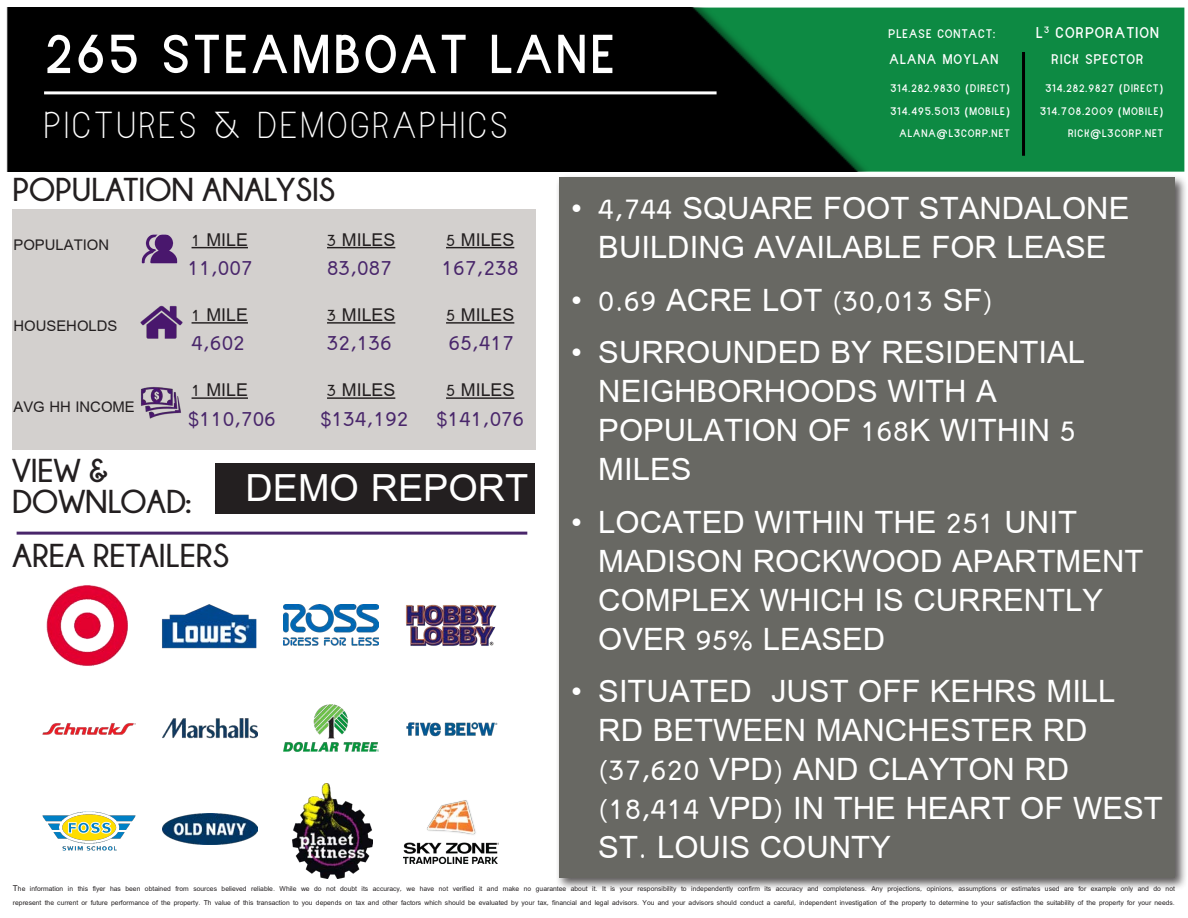
<style>
.page{position:relative;width:1188px;height:918px;background:#fff}
.page>*{position:absolute;margin:0;border:0;box-sizing:border-box;transform-origin:0 0}
.t1{font:52.5px "Narrenschiff";letter-spacing:.08em;color:#fff}
.t2{font:42px "Miriam";color:#fff}
.t3{font:300 36px "Narrenschiff";letter-spacing:.1em;color:#fff}
.t4{font:34.5px/39px "Miriam";color:#fff}
.t5{font:700 33px "Champagne&Limousines";color:#231f20}
.t6{font:24.75px "Miriam";color:#49266b}
.t7{font:19.8px "Miriam";color:#231f20}
.t8{font:16.5px "Miriam";color:#231f20}
.t9{font:15px "Narrenschiff";letter-spacing:.1em;color:#fff}
.t10{font:13.5px "Narrenschiff";letter-spacing:.1em;color:#fff}
.t11{font:12px "Narrenschiff";letter-spacing:.1em;color:#fff}
.t12{font:10.5px "Narrenschiff";letter-spacing:.1em;color:#fff}
.t13{font:7.5px/13.5px "Miriam";color:#231f20}
.s1{font-size:9px}
</style>
<div class="page">
<div style="left:688px;top:9px;width:495px;height:161px;background:#0d8a43"></div>
<div style="left:686px;top:8px;width:498px;height:164px;border:3px solid #0d8a43"></div>
<img style="left:6px;top:8px;width:870px;height:164px">
<hr style="left:44px;top:91px;width:673px;height:3px;background:#fff">
<div style="left:556px;top:174px;width:631px;height:717px;background:#231f20;opacity:.75"></div>
<div style="left:559px;top:178px;width:616px;height:700px;background:#686863"></div>
<div style="left:12px;top:209px;width:524px;height:241px;background:#d3d0ce"></div>
<hr style="left:192px;top:247px;width:56px;height:1px;background:#231f20">
<hr style="left:327px;top:247px;width:68px;height:1px;background:#231f20">
<hr style="left:446px;top:247px;width:68px;height:1px;background:#231f20">
<hr style="left:192px;top:322px;width:56px;height:2px;background:#231f20">
<hr style="left:327px;top:322px;width:68px;height:2px;background:#231f20">
<hr style="left:446px;top:322px;width:68px;height:2px;background:#231f20">
<hr style="left:192px;top:397px;width:56px;height:2px;background:#231f20">
<hr style="left:327px;top:397px;width:68px;height:2px;background:#231f20">
<hr style="left:446px;top:397px;width:68px;height:2px;background:#231f20">
<img style="left:140px;top:305px;width:43px;height:34px">
<img style="left:141px;top:387px;width:40px;height:32px">
<img style="left:141px;top:234px;width:37px;height:30px">
<hr style="left:1022px;top:52px;width:3px;height:104px;background:#000">
<hr style="left:17px;top:532px;width:510px;height:3px;background:#49266b">
<div style="left:215px;top:463px;width:320px;height:51px;background:#231f20"></div>
<img style="left:46px;top:585px;width:82px;height:81px">
<img style="left:42px;top:723px;width:94px;height:12px">
<img style="left:42px;top:811px;width:94px;height:40px">
<img style="left:162px;top:604px;width:94px;height:44px">
<img style="left:162px;top:718px;width:95px;height:21px">
<img style="left:162px;top:814px;width:95px;height:31px">
<img style="left:284px;top:605px;width:95px;height:41px">
<img style="left:406px;top:604px;width:91px;height:42px">
<img style="left:293px;top:784px;width:79px;height:95px">
<img style="left:284px;top:705px;width:95px;height:47px">
<img style="left:406px;top:722px;width:92px;height:15px">
<img style="left:403px;top:800px;width:95px;height:64px">
<p class="t1" style="left:45px;top:23px;width:571px">265 STEAMBOAT LANE</p>
<p class="t3" style="left:44px;top:103px;width:465px">PICTURES &amp; DEMOGRAPHICS</p>
<p class="t11" style="left:889px;top:26px;width:108px">PLEASE CONTACT:</p>
<p class="t9" style="left:1036px;top:24px;width:124px">L<sup>3</sup> CORPORATION</p>
<p class="t10" style="left:890px;top:51px;width:110px">ALANA MOYLAN</p>
<p class="t12" style="left:891px;top:82px;width:121px">314.282.9830 (DIRECT)</p>
<p class="t12" style="left:891px;top:105px;width:121px">314.495.5013 (MOBILE)</p>
<p class="t12" style="left:900px;top:127px;width:112px">ALANA@L3CORP.NET</p>
<p class="t10" style="left:1052px;top:51px;width:93px">RICK SPECTOR</p>
<p class="t12" style="left:1046px;top:82px;width:119px">314.282.9827 (DIRECT)</p>
<p class="t12" style="left:1040px;top:105px;width:124px">314.708.2009 (MOBILE)</p>
<p class="t12" style="left:1068px;top:127px;width:97px">RICK@L3CORP.NET</p>
<p class="t5" style="left:12px;top:171px;width:324px">POPULATION ANALYSIS</p>
<p class="t8" style="left:14px;top:238px;width:97px">POPULATION</p>
<p class="t7" style="left:192px;top:231px;width:58px">1 MILE</p>
<p class="t7" style="left:327px;top:231px;width:70px">3 MILES</p>
<p class="t7" style="left:446px;top:231px;width:70px">5 MILES</p>
<p class="t6" style="left:188px;top:257px;width:67px">11,007</p>
<p class="t6" style="left:327px;top:257px;width:67px">83,087</p>
<p class="t6" style="left:442px;top:257px;width:78px">167,238</p>
<p class="t7" style="left:192px;top:306px;width:58px">1 MILE</p>
<p class="t7" style="left:327px;top:306px;width:70px">3 MILES</p>
<p class="t7" style="left:446px;top:306px;width:70px">5 MILES</p>
<p class="t6" style="left:192px;top:332px;width:55px">4,602</p>
<p class="t6" style="left:327px;top:332px;width:67px">32,136</p>
<p class="t6" style="left:449px;top:332px;width:67px">65,417</p>
<p class="t7" style="left:192px;top:381px;width:58px">1 MILE</p>
<p class="t7" style="left:327px;top:381px;width:70px">3 MILES</p>
<p class="t7" style="left:446px;top:381px;width:70px">5 MILES</p>
<p class="t6" style="left:188px;top:407px;width:90px">$110,706</p>
<p class="t6" style="left:320px;top:407px;width:206px">$134,192 $141,076</p>
<p class="t8" style="left:14px;top:319px;width:105px">HOUSEHOLDS</p>
<p class="t8" style="left:14px;top:400px;width:123px">AVG HH INCOME</p>
<p class="t5" style="left:12px;top:452px;width:98px">VIEW &amp;</p>
<p class="t5" style="left:12px;top:484px;width:181px">DOWNLOAD:</p>
<p class="t5" style="left:13px;top:537px;width:218px">AREA RETAILERS</p>
<p class="t2" style="left:246px;top:469px;width:284px">DEMO REPORT</p>
<p class="t4" style="left:571px;top:191px;width:560px;text-align:center">• 4,744 SQUARE FOOT STANDALONE<br>BUILDING AVAILABLE FOR LEASE</p>
<p class="t4" style="left:571px;top:282px;width:423px">• 0.69 ACRE LOT (30,013 SF)</p>
<p class="t4" style="left:598px;top:335px;width:488px;text-indent:-27px">• SURROUNDED BY RESIDENTIAL<br>NEIGHBORHOODS WITH A<br>POPULATION OF 168K WITHIN 5<br>MILES</p>
<p class="t4" style="left:598px;top:504px;width:547px;text-indent:-27px">• LOCATED WITHIN THE 251 UNIT<br>MADISON ROCKWOOD APARTMENT<br>COMPLEX WHICH IS CURRENTLY<br>OVER 95% LEASED</p>
<p class="t4" style="left:598px;top:674px;width:566px;text-indent:-27px">• SITUATED JUST OFF KEHRS MILL<br>RD BETWEEN MANCHESTER RD (37,620 VPD) AND CLAYTON RD (18,414 VPD) IN THE HEART OF WEST<br>ST. LOUIS COUNTY</p>
<p class="t13" style="left:13px;top:883px;width:1164px"><span class="s1">T</span>he information in this flyer has been obtained from sources believed reliable. While we do not doubt its accuracy, we have not verified it and make no guarantee about it. It is your responsibility to independently confirm its accuracy and completeness. Any projections, opinions, assumptions or estimates used are for example only and do not represent the current or future performance of the property. Th value of this transaction to you depends on tax and other factors which should be evaluated by your tax, financial and legal advisors. You and your advisors should conduct a careful, independent investigation of the property to determine to your satisfaction the suitability of the property for your needs.</p>
</div>
